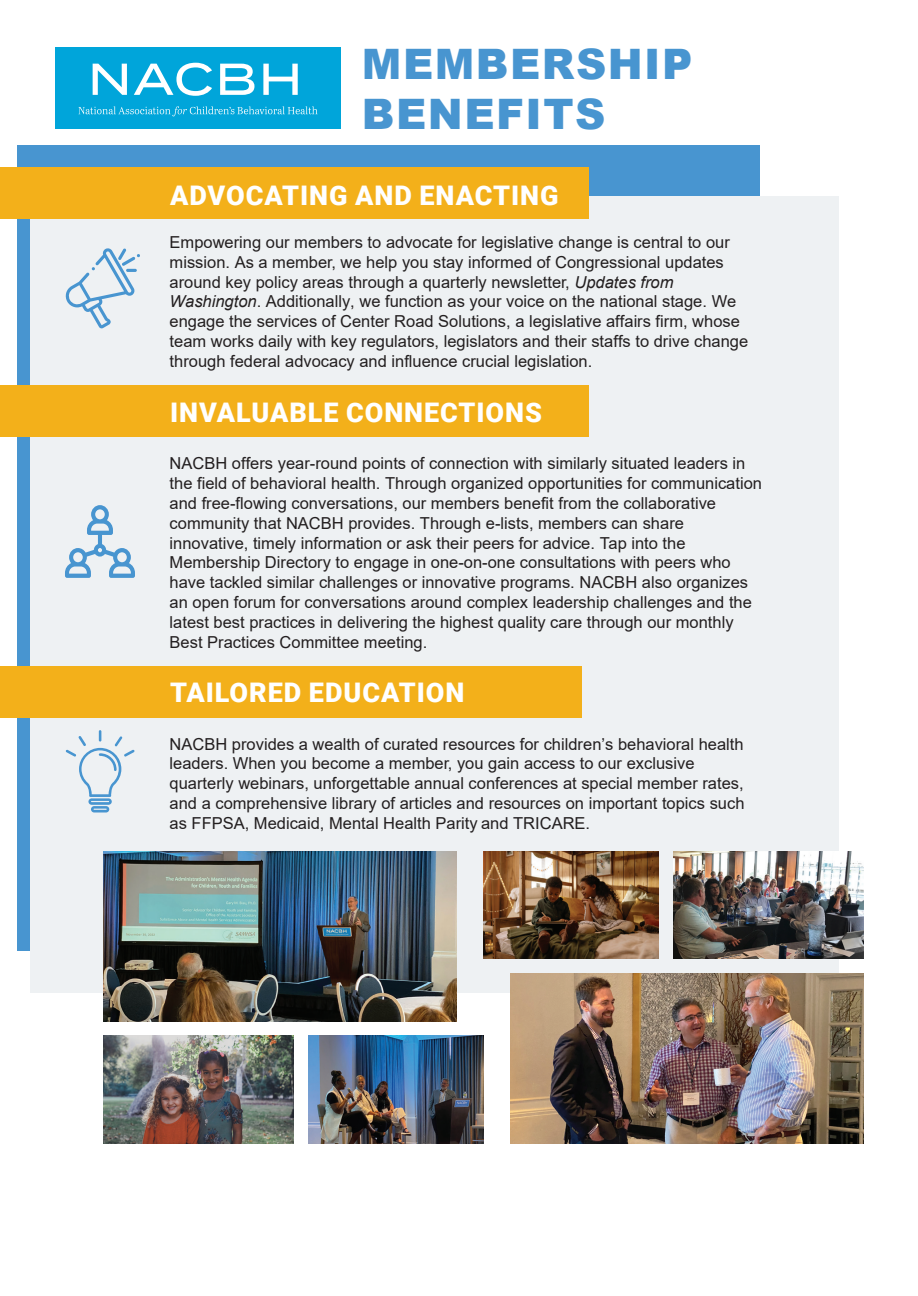
<style>
.page{position:relative;width:918px;height:1296px;background:#fff}
.page>*{position:absolute;margin:0;border:0;box-sizing:border-box;transform-origin:0 0}
.t1{font:900 42px/49.5px "Arial";letter-spacing:.035em;color:#4895d0}
.t2{font:900 27px "Roboto";letter-spacing:.035em;color:#fff}
.t3{font:16.5px/19.8px "Arial";color:#231f20}
.s1{font-style:italic}
.s2{font-style:inherit}
</style>
<div class="page">
<div style="left:17px;top:146px;width:743px;height:805px;background:#4895d0"></div>
<div style="left:30px;top:196px;width:809px;height:796px;background:#eef1f3"></div>
<svg style="left:65px;top:505px;width:70px;height:73px"></svg>
<div style="left:55px;top:48px;width:286px;height:81px;background:#00a5da"></div>
<svg style="left:78px;top:106px;width:240px;height:10px"></svg>
<svg style="left:93px;top:64px;width:34px;height:31px"></svg>
<svg style="left:134px;top:63px;width:78px;height:33px"></svg>
<svg style="left:220px;top:64px;width:34px;height:31px"></svg>
<svg style="left:263px;top:64px;width:35px;height:31px"></svg>
<div style="left:0;top:168px;width:588px;height:51px;background:#f3b01a"></div>
<div style="left:0;top:385px;width:588px;height:51px;background:#f3b01a"></div>
<div style="left:0;top:666px;width:582px;height:52px;background:#f3b01a"></div>
<svg style="left:65px;top:248px;width:75px;height:80px"></svg>
<img style="left:104px;top:851px;width:353px;height:171px">
<img style="left:104px;top:1036px;width:190px;height:108px">
<img style="left:308px;top:1036px;width:176px;height:108px">
<img style="left:511px;top:973px;width:353px;height:171px">
<img style="left:674px;top:851px;width:190px;height:108px">
<img style="left:484px;top:851px;width:174px;height:108px">
<svg style="left:66px;top:730px;width:69px;height:83px"></svg>
<h1 class="t1" style="left:362px;top:38px;width:332px">MEMBERSHIP<br>BENEFITS</h1>
<h2 class="t2" style="left:170px;top:176px;width:390px">ADVOCATING AND ENACTING</h2>
<p class="t3" style="left:170px;top:232px;width:580px">Empowering our members to advocate for legislative change is central to our mission. As a member, we help you stay informed of Congressional updates around key policy areas through a quarterly newsletter, <span class="s1">Updates from Washington</span>. Additionally, we function as your voice on the national stage<span class="s2">. We engage the services of Center Road Solutions, a legislative affairs firm, whose team works daily with key regulators, legislators and their staffs to drive change through federal advocacy and influence crucial legislation.</span></p>
<h2 class="t2" style="left:170px;top:393px;width:373px">INVALUABLE CONNECTIONS</h2>
<p class="t3" style="left:170px;top:454px;width:594px">NACBH offers year-round points of connection with similarly situated leaders in the field of behavioral health. Through organized opportunities for communication and free-flowing conversations, our members benefit from the collaborative community that NACBH provides. Through e-lists, members can share innovative, timely information or ask their peers for advice. Tap into the Membership Directory to engage in one-on-one consultations with peers who have tackled similar challenges or innovative programs. NACBH also organizes an open forum for conversations around complex leadership challenges and the latest best practices in delivering the highest quality care through our monthly Best Practices Committee meeting.</p>
<h2 class="t2" style="left:170px;top:673px;width:296px">TAILORED EDUCATION</h2>
<p class="t3" style="left:170px;top:734px;width:576px">NACBH provides a wealth of curated resources for children’s behavioral health leaders. When you become a member, you gain access to our exclusive quarterly webinars, unforgettable annual conferences at special member rates, and a comprehensive library of articles and resources on important topics such as FFPSA, Medicaid, Mental Health Parity and TRICARE.</p>
</div>
